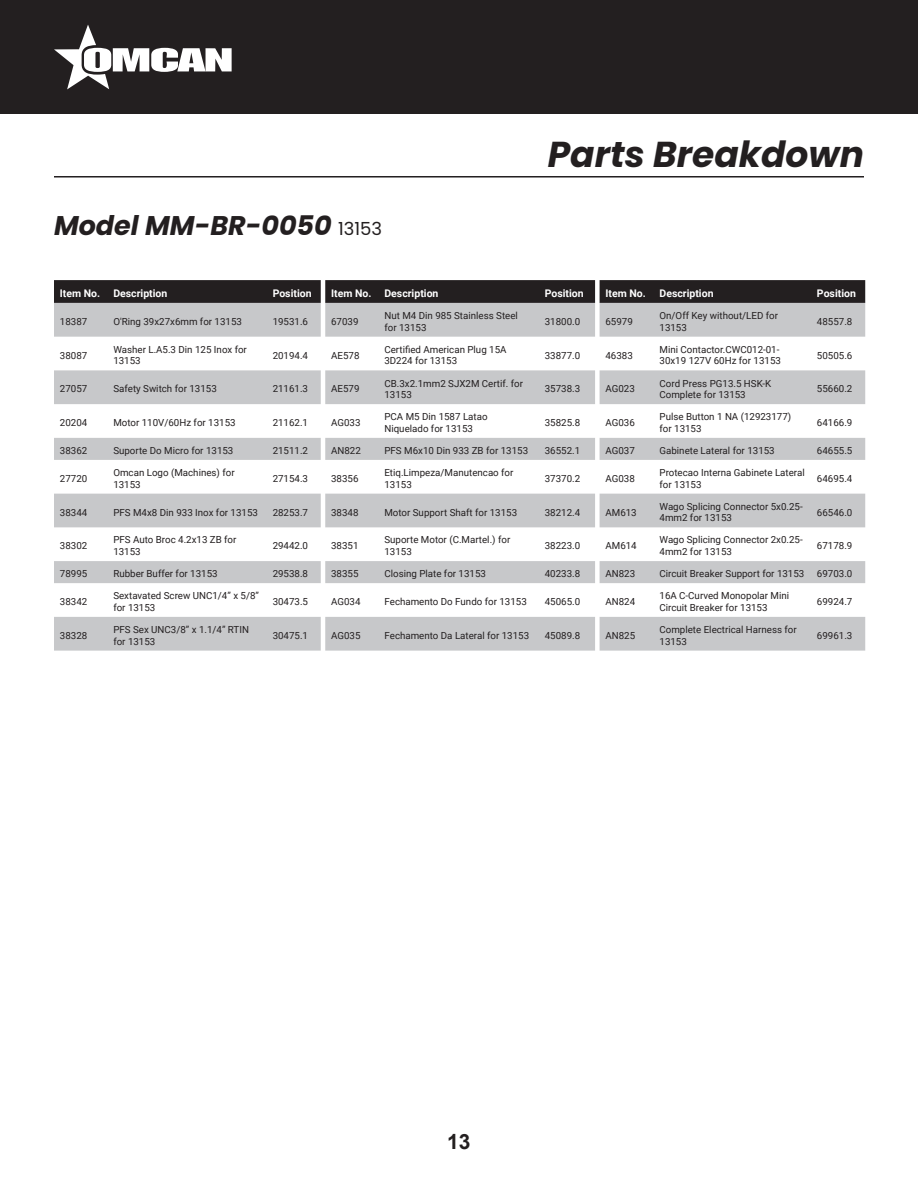
<style>
.page{position:relative;width:918px;height:1188px;background:#fff}
.page>*{position:absolute;margin:0;border:0;box-sizing:border-box;transform-origin:0 0}
.t1{font:italic 700 36px "Poppins";color:#231f20}
.t2{font:italic 700 27px "Poppins";color:#231f20}
.t3{font:700 21px "Arial";color:#231f20}
.t4{font:700 10.5px "Roboto";color:#fff}
.t5{font:9.75px/11.7px "Roboto";color:#231f20}
.s1{font-weight:400;font-style:normal;font-size:18px}
</style>
<div class="page">
<div style="left:0;top:0;width:918px;height:114px;background:#231f20"></div>
<svg style="left:54px;top:25px;width:178px;height:64px"></svg>
<svg style="left:54px;top:370px;width:267px;height:281px;fill:#c7c8ca"></svg>
<svg style="left:54px;top:280px;width:811px;height:57px;background:#878687"></svg>
<svg style="left:325px;top:370px;width:270px;height:281px"></svg>
<svg style="left:600px;top:370px;width:265px;height:281px;fill:#c7c8ca"></svg>
<hr style="left:54px;top:176px;width:810px;height:2px;background:#231f20">
<p class="t2" style="left:54px;top:210px;width:330px">Model MM-BR-0050 <span class="s1">13153</span></p>
<p class="t1" style="left:548px;top:133px;width:318px">Parts Breakdown</p>
<p class="t4" style="left:60px;top:286px;width:42px">Item No.</p>
<p class="t4" style="left:113px;top:286px;width:56px">Description</p>
<p class="t4" style="left:273px;top:286px;width:40px">Position</p>
<p class="t4" style="left:331px;top:286px;width:42px">Item No.</p>
<p class="t4" style="left:384px;top:286px;width:56px">Description</p>
<p class="t4" style="left:545px;top:286px;width:40px">Position</p>
<p class="t4" style="left:605px;top:286px;width:42px">Item No.</p>
<p class="t4" style="left:660px;top:286px;width:56px">Description</p>
<p class="t4" style="left:817px;top:286px;width:40px">Position</p>
<p class="t5" style="left:60px;top:315px;width:29px">18387</p>
<p class="t5" style="left:113px;top:315px;width:130px">O'Ring 39x27x6mm for 13153</p>
<p class="t5" style="left:273px;top:315px;width:37px">19531.6</p>
<p class="t5" style="left:331px;top:315px;width:29px">67039</p>
<p class="t5" style="left:384px;top:309px;width:135px">Nut M4 Din 985 Stainless Steel for 13153</p>
<p class="t5" style="left:545px;top:315px;width:37px">31800.0</p>
<p class="t5" style="left:605px;top:315px;width:29px">65979</p>
<p class="t5" style="left:660px;top:309px;width:120px">On/Off Key without/LED for<br>13153</p>
<p class="t5" style="left:817px;top:315px;width:37px">48557.8</p>
<p class="t5" style="left:60px;top:349px;width:29px">38087</p>
<p class="t5" style="left:113px;top:343px;width:135px">Washer L.A5.3 Din 125 Inox for<br>13153</p>
<p class="t5" style="left:273px;top:349px;width:37px">20194.4</p>
<p class="t5" style="left:331px;top:349px;width:30px">AE578</p>
<p class="t5" style="left:384px;top:343px;width:124px">Certified American Plug 15A<br>3D224 for 13153</p>
<p class="t5" style="left:545px;top:349px;width:37px">33877.0</p>
<p class="t5" style="left:605px;top:349px;width:29px">46383</p>
<p class="t5" style="left:660px;top:343px;width:123px">Mini Contactor.CWC012-01-<br>30x19 127V 60Hz for 13153</p>
<p class="t5" style="left:817px;top:349px;width:37px">50505.6</p>
<p class="t5" style="left:60px;top:383px;width:29px">27057</p>
<p class="t5" style="left:113px;top:383px;width:105px">Safety Switch for 13153</p>
<p class="t5" style="left:273px;top:383px;width:37px">21161.3</p>
<p class="t5" style="left:331px;top:383px;width:30px">AE579</p>
<p class="t5" style="left:384px;top:377px;width:140px">CB.3x2.1mm2 SJX2M Certif. for<br>13153</p>
<p class="t5" style="left:545px;top:383px;width:37px">35738.3</p>
<p class="t5" style="left:605px;top:383px;width:31px">AG023</p>
<p class="t5" style="left:660px;top:377px;width:113px">Cord Press PG13.5 HSK-K<br>Complete for 13153</p>
<p class="t5" style="left:817px;top:383px;width:37px">55660.2</p>
<p class="t5" style="left:60px;top:416px;width:29px">20204</p>
<p class="t5" style="left:113px;top:416px;width:124px">Motor 110V/60Hz for 13153</p>
<p class="t5" style="left:273px;top:416px;width:37px">21162.1</p>
<p class="t5" style="left:331px;top:416px;width:31px">AG033</p>
<p class="t5" style="left:384px;top:411px;width:105px">PCA M5 Din 1587 Latao<br>Niquelado for 13153</p>
<p class="t5" style="left:545px;top:416px;width:37px">35825.8</p>
<p class="t5" style="left:605px;top:416px;width:31px">AG036</p>
<p class="t5" style="left:660px;top:411px;width:133px">Pulse Button 1 NA (12923177) for 13153</p>
<p class="t5" style="left:817px;top:416px;width:37px">64166.9</p>
<p class="t5" style="left:60px;top:444px;width:29px">38362</p>
<p class="t5" style="left:113px;top:444px;width:122px">Suporte Do Micro for 13153</p>
<p class="t5" style="left:273px;top:444px;width:37px">21511.2</p>
<p class="t5" style="left:331px;top:444px;width:31px">AN822</p>
<p class="t5" style="left:384px;top:444px;width:145px">PFS M6x10 Din 933 ZB for 13153</p>
<p class="t5" style="left:545px;top:444px;width:37px">36552.1</p>
<p class="t5" style="left:605px;top:444px;width:31px">AG037</p>
<p class="t5" style="left:660px;top:444px;width:117px">Gabinete Lateral for 13153</p>
<p class="t5" style="left:817px;top:444px;width:37px">64655.5</p>
<p class="t5" style="left:60px;top:472px;width:29px">27720</p>
<p class="t5" style="left:113px;top:466px;width:123px">Omcan Logo (Machines) for<br>13153</p>
<p class="t5" style="left:273px;top:472px;width:37px">27154.3</p>
<p class="t5" style="left:331px;top:472px;width:29px">38356</p>
<p class="t5" style="left:384px;top:466px;width:131px">Etiq.Limpeza/Manutencao for<br>13153</p>
<p class="t5" style="left:545px;top:472px;width:37px">37370.2</p>
<p class="t5" style="left:605px;top:472px;width:31px">AG038</p>
<p class="t5" style="left:660px;top:466px;width:147px">Protecao Interna Gabinete Lateral for 13153</p>
<p class="t5" style="left:817px;top:472px;width:37px">64695.4</p>
<p class="t5" style="left:60px;top:506px;width:29px">38344</p>
<p class="t5" style="left:113px;top:506px;width:146px">PFS M4x8 Din 933 Inox for 13153</p>
<p class="t5" style="left:273px;top:506px;width:37px">28253.7</p>
<p class="t5" style="left:331px;top:506px;width:29px">38348</p>
<p class="t5" style="left:384px;top:506px;width:134px">Motor Support Shaft for 13153</p>
<p class="t5" style="left:545px;top:506px;width:37px">38212.4</p>
<p class="t5" style="left:605px;top:506px;width:33px">AM613</p>
<p class="t5" style="left:660px;top:500px;width:145px">Wago Splicing Connector 5x0.25-<br>4mm2 for 13153</p>
<p class="t5" style="left:817px;top:506px;width:37px">66546.0</p>
<p class="t5" style="left:60px;top:540px;width:29px">38302</p>
<p class="t5" style="left:113px;top:534px;width:125px">PFS Auto Broc 4.2x13 ZB for<br>13153</p>
<p class="t5" style="left:273px;top:540px;width:37px">29442.0</p>
<p class="t5" style="left:331px;top:540px;width:29px">38351</p>
<p class="t5" style="left:384px;top:534px;width:127px">Suporte Motor (C.Martel.) for<br>13153</p>
<p class="t5" style="left:545px;top:540px;width:37px">38223.0</p>
<p class="t5" style="left:605px;top:540px;width:33px">AM614</p>
<p class="t5" style="left:660px;top:534px;width:145px">Wago Splicing Connector 2x0.25-<br>4mm2 for 13153</p>
<p class="t5" style="left:817px;top:540px;width:37px">67178.9</p>
<p class="t5" style="left:60px;top:568px;width:29px">78995</p>
<p class="t5" style="left:113px;top:568px;width:106px">Rubber Buffer for 13153</p>
<p class="t5" style="left:273px;top:568px;width:37px">29538.8</p>
<p class="t5" style="left:331px;top:568px;width:29px">38355</p>
<p class="t5" style="left:384px;top:568px;width:103px">Closing Plate for 13153</p>
<p class="t5" style="left:545px;top:568px;width:37px">40233.8</p>
<p class="t5" style="left:605px;top:568px;width:31px">AN823</p>
<p class="t5" style="left:660px;top:568px;width:146px">Circuit Breaker Support for 13153</p>
<p class="t5" style="left:817px;top:568px;width:37px">69703.0</p>
<p class="t5" style="left:60px;top:595px;width:29px">38342</p>
<p class="t5" style="left:113px;top:590px;width:147px">Sextavated Screw UNC1/4” x 5/8” for 13153</p>
<p class="t5" style="left:273px;top:595px;width:37px">30473.5</p>
<p class="t5" style="left:331px;top:595px;width:31px">AG034</p>
<p class="t5" style="left:384px;top:595px;width:144px">Fechamento Do Fundo for 13153</p>
<p class="t5" style="left:545px;top:595px;width:37px">45065.0</p>
<p class="t5" style="left:605px;top:595px;width:31px">AN824</p>
<p class="t5" style="left:660px;top:590px;width:131px">16A C-Curved Monopolar Mini<br>Circuit Breaker for 13153</p>
<p class="t5" style="left:817px;top:595px;width:37px">69924.7</p>
<p class="t5" style="left:60px;top:629px;width:29px">38328</p>
<p class="t5" style="left:113px;top:623px;width:137px">PFS Sex UNC3/8” x 1.1/4” RTIN for 13153</p>
<p class="t5" style="left:273px;top:629px;width:37px">30475.1</p>
<p class="t5" style="left:331px;top:629px;width:31px">AG035</p>
<p class="t5" style="left:384px;top:629px;width:146px">Fechamento Da Lateral for 13153</p>
<p class="t5" style="left:545px;top:629px;width:37px">45089.8</p>
<p class="t5" style="left:605px;top:629px;width:31px">AN825</p>
<p class="t5" style="left:660px;top:623px;width:139px">Complete Electrical Harness for<br>13153</p>
<p class="t5" style="left:817px;top:629px;width:37px">69961.3</p>
<h3 class="t3" style="left:447px;top:1128px;width:25px">13</h3>
</div>
